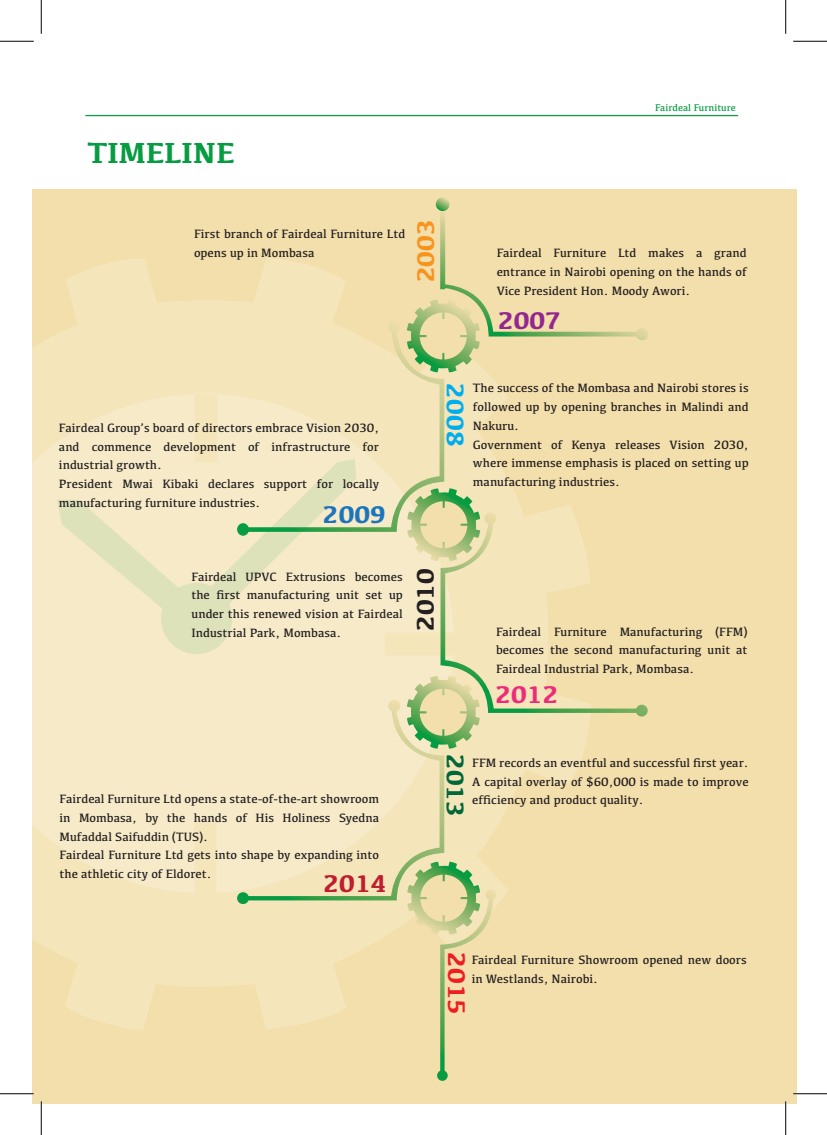
<style>
.page{position:relative;width:827px;height:1135px;background:#fff}
.page>*{position:absolute;margin:0;border:0;box-sizing:border-box;transform-origin:0 0}
.t1{font:700 30px "Kefa";color:#079c42}
.t2{font:700 25px "Kefa";color:#f7941e}
.t3{font:700 25px "Kefa";color:#1c75bc}
.t4{font:700 25px "Kefa";color:#006838}
.t5{font:700 25px "Kefa";color:#231f20}
.t6{font:700 25px "Kefa";color:#be1e2d}
.t7{font:700 25px "Kefa";color:#92278f}
.t8{font:700 25px "Kefa";color:#00aeef}
.t9{font:700 25px "Kefa";color:#ee2a7b}
.t10{font:700 25px "Kefa";color:#ed1d24}
.t11{font:12.5px/18.8px "Kefa";color:#231f20}
.t12{font:10px "Kefa";color:#079c42}
</style>
<div class="page">
<div style="left:32px;top:189px;width:764px;height:915px;background:#f3dfab"></div>
<hr style="left:85px;top:115px;width:653px;height:1px;background:#079c42">
<svg style="left:32px;top:258px;width:558px;height:772px;fill:#f5e5bb"></svg>
<svg style="left:32px;top:394px;width:422px;height:499px;fill:#f6eac8"></svg>
<svg style="left:194px;top:393px;width:23px;height:1px"></svg>
<svg style="left:194px;top:893px;width:22px;height:1px"></svg>
<svg style="left:57px;top:459px;width:299px;height:195px;background:#f1e8c5"></svg>
<svg style="left:407px;top:676px;width:73px;height:73px"></svg>
<svg style="left:407px;top:488px;width:73px;height:73px"></svg>
<svg style="left:436px;top:197px;width:13px;height:14px"></svg>
<svg style="left:407px;top:212px;width:241px;height:160px"></svg>
<svg style="left:237px;top:320px;width:207px;height:216px"></svg>
<svg style="left:237px;top:700px;width:207px;height:204px"></svg>
<svg style="left:440px;top:512px;width:207px;height:204px"></svg>
<svg style="left:407px;top:862px;width:89px;height:219px"></svg>
<hr style="left:40px;top:1101px;width:2px;height:34px;background:#fff">
<hr style="left:0;top:41px;width:34px;height:1px;background:#000">
<hr style="left:793px;top:41px;width:34px;height:1px;background:#000">
<hr style="left:0;top:1093px;width:34px;height:1px;background:#000">
<hr style="left:793px;top:1093px;width:34px;height:1px;background:#000">
<hr style="left:41px;top:0;width:1px;height:34px;background:#000">
<hr style="left:41px;top:1101px;width:1px;height:34px;background:#000">
<hr style="left:785px;top:0;width:1px;height:34px;background:#000">
<hr style="left:785px;top:1101px;width:1px;height:34px;background:#000">
<h1 class="t1" style="left:88px;top:133px;width:149px">TIMELINE</h1>
<p class="t12" style="left:655px;top:101px;width:82px">Fairdeal Furniture</p>
<p class="t11" style="left:194px;top:224px;width:213px">First branch of Fairdeal Furniture Ltd opens up in Mombasa</p>
<h2 class="t2" style="left:409px;top:282px;width:64px;rotate:-90deg">2003</h2>
<p class="t11" style="left:496px;top:243px;width:252px;text-align:justify">Fairdeal Furniture Ltd makes a grand entrance in Nairobi opening on the hands of Vice President Hon. Moody Awori.</p>
<h2 class="t7" style="left:498px;top:304px;width:64px">2007</h2>
<p class="t11" style="left:59px;top:418px;width:321px">Fairdeal Group’s board of directors embrace Vision 2030, and commence development of infrastructure for industrial growth.<br>President Mwai Kibaki declares support for locally manufacturing furniture industries.</p>
<h2 class="t3" style="left:323px;top:498px;width:64px">2009</h2>
<h2 class="t8" style="left:472px;top:383px;width:64px;rotate:90deg">2008</h2>
<p class="t11" style="left:473px;top:378px;width:277px">The success of the Mombasa and Nairobi stores is followed up by opening branches in Malindi and Nakuru.<br>Government of Kenya releases Vision 2030, where immense emphasis is placed on setting up manufacturing industries.</p>
<p class="t11" style="left:191px;top:567px;width:213px;text-align:justify">Fairdeal UPVC Extrusions becomes the first manufacturing unit set up under this renewed vision at Fairdeal Industrial Park, Mombasa.</p>
<h2 class="t5" style="left:409px;top:631px;width:64px;rotate:-90deg">2010</h2>
<p class="t11" style="left:496px;top:622px;width:253px;text-align:justify">Fairdeal Furniture Manufacturing (FFM) becomes the second manufacturing unit at Fairdeal Industrial Park, Mombasa.</p>
<h2 class="t9" style="left:495px;top:677px;width:64px">2012</h2>
<p class="t11" style="left:60px;top:789px;width:321px">Fairdeal Furniture Ltd opens a state-of-the-art showroom in Mombasa, by the hands of His Holiness Syedna Mufaddal Saifuddin (TUS).<br>Fairdeal Furniture Ltd gets into shape by expanding into the athletic city of Eldoret.</p>
<h2 class="t6" style="left:323px;top:867px;width:64px">2014</h2>
<h2 class="t4" style="left:472px;top:754px;width:64px;rotate:90deg">2013</h2>
<p class="t11" style="left:472px;top:753px;width:278px;text-align:justify">FFM records an eventful and successful first year.<br>A capital overlay of $60,000 is made to improve efficiency and product quality.</p>
<h2 class="t10" style="left:473px;top:952px;width:64px;rotate:90deg">2015</h2>
<p class="t11" style="left:471px;top:950px;width:276px">Fairdeal Furniture Showroom opened new doors in Westlands, Nairobi.</p>
</div>
